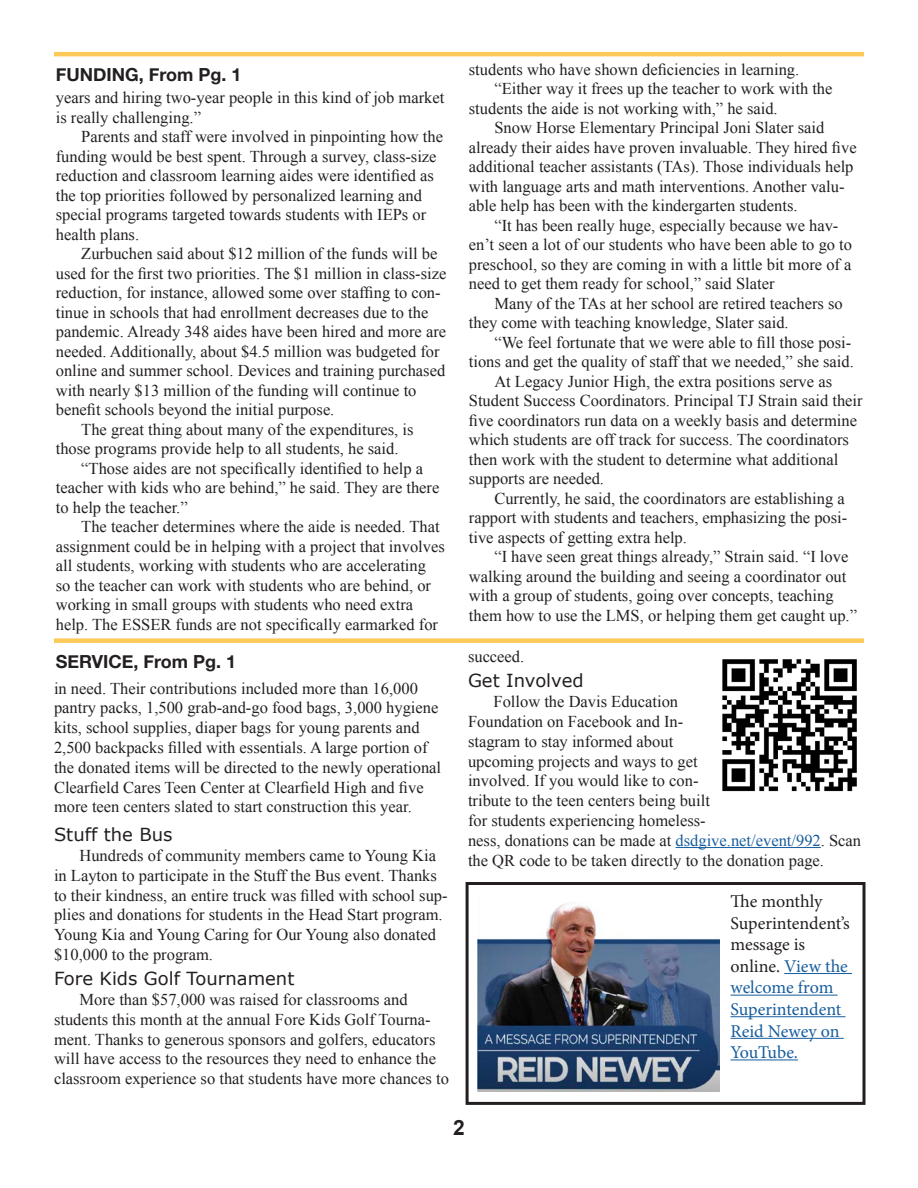
<style>
.page{position:relative;width:918px;height:1188px;background:#fff}
.page>*{position:absolute;margin:0;border:0;box-sizing:border-box;transform-origin:0 0}
.Page_Number{font:700 21px "Arial";color:#231f20}
.t1{font:18px/21.6px "Minion Pro";letter-spacing:-.005em;color:#175d9e}
.Secondary_Head{font:18px "MS Reference Sans Serif";color:#231f20}
.Jump_from{font:700 18px "Helvetica Neue";color:#231f20}
.Body_copy{font:16.5px/19.5px "Times New Roman";color:#231f20}
.s1{color:#175d9e}
.s2{color:#231f20}
</style>
<div class="page">
<hr style="left:676px;top:847px;width:145px;height:1px;background:#175d9e">
<hr style="left:784px;top:973px;width:68px;height:1px;background:#175d9e">
<hr style="left:730px;top:995px;width:108px;height:1px;background:#175d9e">
<hr style="left:730px;top:1016px;width:116px;height:1px;background:#175d9e">
<hr style="left:730px;top:1038px;width:114px;height:1px;background:#175d9e">
<hr style="left:730px;top:1059px;width:68px;height:1px;background:#175d9e">
<div style="left:466px;top:882px;width:400px;height:223px;border:3px solid #231f20"></div>
<hr style="left:54px;top:52px;width:810px;height:4px;background:#feca57">
<div style="left:54px;top:638px;width:810px;height:5px;background:#feca57"></div>
<img style="left:722px;top:659px;width:135px;height:133px">
<img style="left:477px;top:903px;width:243px;height:189px">
<p class="Jump_from" style="left:56px;top:60px;width:187px">FUNDING, From Pg. 1</p>
<p class="Body_copy" style="left:56px;top:88px;width:390px">years and hiring two-year people in this kind of job market is really challenging.”</p>
<p class="Body_copy" style="left:56px;top:127px;width:389px;text-indent:25px">Parents and staff were involved in pinpointing how the funding would be best spent. Through a survey, class-size reduction and classroom learning aides were identified as the top priorities followed by personalized learning and special programs targeted towards students with IEPs or health plans.</p>
<p class="Body_copy" style="left:56px;top:244px;width:392px;text-indent:25px">Zurbuchen said about $12 million of the funds will be used for the first two priorities. The $1 million in class-size reduction, for instance, allowed some over staffing to con&shy;tinue in schools that had enrollment decreases due to the pandemic. Already 348 aides have been hired and more are needed. Additionally, about $4.5 million was budgeted for online and summer school. Devices and training purchased with nearly $13 million of the funding will continue to benefit schools beyond the initial purpose.</p>
<p class="Body_copy" style="left:56px;top:419px;width:359px;text-indent:25px">The great thing about many of the expenditures, is those programs provide help to all students, he said.</p>
<p class="Body_copy" style="left:56px;top:458px;width:385px;text-indent:25px">“Those aides are not specifically identified to help a teacher with kids who are behind,” he said. They are there to help the teacher.”</p>
<p class="Body_copy" style="left:56px;top:517px;width:391px;text-indent:25px">The teacher determines where the aide is needed. That assignment could be in helping with a project that involves all students, working with students who are accelerating<br>so the teacher can work with students who are behind, or working in small groups with students who need extra help. The ESSER funds are not specifically earmarked for</p>
<p class="Jump_from" style="left:56px;top:648px;width:182px">SERVICE, From Pg. 1</p>
<p class="Body_copy" style="left:54px;top:678px;width:389px">in need. Their contributions included more than 16,000 pantry packs, 1,500 grab-and-go food bags, 3,000 hygiene kits, school supplies, diaper bags for young parents and 2,500 backpacks filled with essentials. A large portion of the donated items will be directed to the newly operational Clearfield Cares Teen Center at Clearfield High and five more teen centers slated to start construction this year.</p>
<p class="Secondary_Head" style="left:54px;top:823px;width:120px">Stuff the Bus</p>
<p class="Body_copy" style="left:54px;top:845px;width:395px;text-indent:25px">Hundreds of community members came to Young Kia in Layton to participate in the Stuff the Bus event. Thanks to their kindness, an entire truck was filled with school sup&shy;plies and donations for students in the Head Start program.<br>Young Kia and Young Caring for Our Young also donated $10,000 to the program.</p>
<p class="Secondary_Head" style="left:54px;top:967px;width:242px">Fore Kids Golf Tournament</p>
<p class="Body_copy" style="left:54px;top:989px;width:396px;text-indent:25px">More than $57,000 was raised for classrooms and students this month at the annual Fore Kids Golf Tourna&shy;ment. Thanks to generous sponsors and golfers, educators will have access to the resources they need to enhance the classroom experience so that students have more chances to</p>
<p class="Body_copy" style="left:469px;top:59px;width:332px">students who have shown deficiencies in learning.</p>
<p class="Body_copy" style="left:469px;top:78px;width:365px;text-indent:25px">“Either way it frees up the teacher to work with the students the aide is not working with,” he said.</p>
<p class="Body_copy" style="left:469px;top:117px;width:389px;text-indent:25px">Snow Horse Elementary Principal Joni Slater said already their aides have proven invaluable. They hired five additional teacher assistants (TAs). Those individuals help with language arts and math interventions. Another valu&shy;able help has been with the kindergarten students.</p>
<p class="Body_copy" style="left:469px;top:215px;width:385px;text-indent:26px">“It has been really huge, especially because we hav&shy;en’t seen a lot of our students who have been able to go to preschool, so they are coming in with a little bit more of a need to get them ready for school,” said Slater</p>
<p class="Body_copy" style="left:469px;top:293px;width:375px;text-indent:25px">Many of the TAs at her school are retired teachers so they come with teaching knowledge, Slater said.</p>
<p class="Body_copy" style="left:469px;top:332px;width:387px;text-align:right">“We feel fortunate that we were able to fill those posi&shy;tions and get the quality of staff that we needed,” she said.</p>
<p class="Body_copy" style="left:469px;top:371px;width:395px;text-indent:25px">At Legacy Junior High, the extra positions serve as Student Success Coordinators. Principal TJ Strain said their five coordinators run data on a weekly basis and determine which students are off track for success. The coordinators then work with the student to determine what additional supports are needed.</p>
<p class="Body_copy" style="left:469px;top:488px;width:380px;text-indent:25px">Currently, he said, the coordinators are establishing a rapport with students and teachers, emphasizing the posi&shy;tive aspects of getting extra help.</p>
<p class="Body_copy" style="left:469px;top:547px;width:390px;text-indent:25px">“I have seen great things already,” Strain said. “I love walking around the building and seeing a coordinator out with a group of students, going over concepts, teaching them how to use the LMS, or helping them get caught up.”</p>
<p class="Body_copy" style="left:468px;top:647px;width:58px">succeed.</p>
<p class="Secondary_Head" style="left:468px;top:669px;width:117px">Get Involved</p>
<p class="Body_copy" style="left:468px;top:691px;width:395px;text-indent:25px">Follow the Davis Education<br>Foundation on Facebook and In-<br>stagram to stay informed about<br>upcoming projects and ways to get<br>involved. If you would like to con-<br>tribute to the teen centers being built<br>for students experiencing homeless-<br>ness, donations can be made at <span class="s1">dsdgive.net/event/992</span>. Scan the QR code to be taken directly to the donation page.</p>
<p class="t1" style="left:730px;top:890px;width:121px"><span class="s2">The monthly<br>Superintendent’s message is online.</span> View the welcome from<br>Superintendent<br>Reid Newey on<br>YouTube.</p>
<p class="Page_Number" style="left:453px;top:1114px;width:13px">2</p>
</div>
